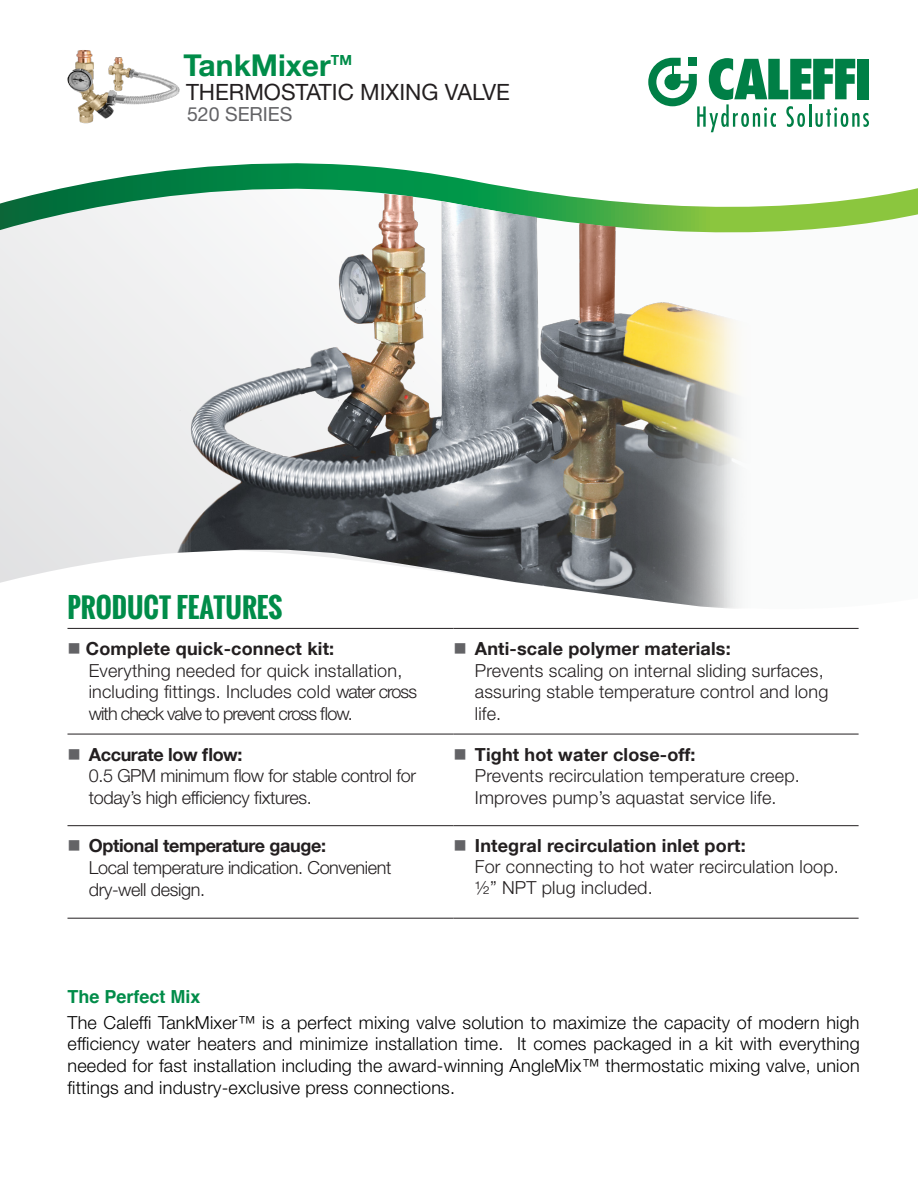
<style>
.page{position:relative;width:918px;height:1188px;background:#fff}
.page>*{position:absolute;margin:0;border:0;box-sizing:border-box;transform-origin:0 0}
._01_TITOLO_SCHEDA{font:700 30px "Helvetica Neue LT Com";color:#008c49}
._03_TITOLO{font:700 27px "Oswald";color:#008c49}
._01_TITOLO_SCHEDA-2{font:22.5px "Helvetica Neue LT Std";color:#231f20}
._01_TITOLO_SCHEDA-3{font:19.5px "Helvetica Neue LT Std";color:#636366}
._04_TESTO_TABELLA_SE{font:300 18px/21.6px "Helvetica Neue LT Std";letter-spacing:.01em;color:#231f20}
._8_10_text{font:300 18px/21.6px "Helvetica Neue LT Std";letter-spacing:.01em;color:#000;text-align:justify}
._04_TESTO_TABELLA_SE-2{font:300 18px/21.6px "Helvetica Neue LT Std";letter-spacing:-.02em;color:#231f20}
._8_10_text-2{font:700 18px "Helvetica";color:#008c49}
.s1{color:#636366}
.s2{font-family:"Helvetica Neue LT Com";font-weight:700}
</style>
<div class="page">
<div style="left:0;top:268px;width:24px;height:315px;background:#e7e7e8"></div>
<svg style="left:0;top:163px;width:918px;height:105px"></svg>
<img style="left:24px;top:189px;width:770px;height:419px">
<svg style="left:648px;top:58px;width:221px;height:74px"></svg>
<hr style="left:68px;top:628px;width:386px;height:1px;background:#231f20">
<hr style="left:68px;top:734px;width:386px;height:1px;background:#231f20">
<hr style="left:68px;top:825px;width:386px;height:1px;background:#231f20">
<hr style="left:68px;top:918px;width:386px;height:1px;background:#231f20">
<hr style="left:454px;top:628px;width:405px;height:1px;background:#231f20">
<hr style="left:454px;top:734px;width:405px;height:1px;background:#231f20">
<hr style="left:454px;top:825px;width:405px;height:1px;background:#231f20">
<hr style="left:454px;top:918px;width:405px;height:1px;background:#231f20">
<img style="left:67px;top:50px;width:113px;height:74px">
<p class="_01_TITOLO_SCHEDA" style="left:184px;top:46px;width:170px">TankMixer<sup>TM</sup></p>
<p class="_01_TITOLO_SCHEDA-3" style="left:187px;top:103px;width:107px">520 SERIES</p>
<p class="_01_TITOLO_SCHEDA-2" style="left:186px;top:78px;width:325px">THERMOSTATIC MIXING VALVE</p>
<p class="_03_TITOLO" style="left:68px;top:587px;width:216px">PRODUCT FEATURES</p>
<p class="_04_TESTO_TABELLA_SE" style="left:89px;top:637px;width:330px;text-indent:-21px"><span class="s1">■</span> <span class="s2">Complete quick-connect kit:<br></span>Everything needed for quick installation, including fittings. Includes cold water cross with check valve to prevent cross flow.</p>
<p class="_04_TESTO_TABELLA_SE" style="left:475px;top:637px;width:355px;text-indent:-21px"><span class="s1">■</span> <span class="s2">Anti-scale polymer materials:<br></span>Prevents scaling on internal sliding surfaces, assuring stable temperature control and long life.</p>
<p class="_04_TESTO_TABELLA_SE-2" style="left:89px;top:743px;width:329px;text-indent:-21px"><span class="s1">■</span> <span class="s2">Accurate low flow:<br></span>0.5 GPM minimum flow for stable control for today’s high efficiency fixtures.</p>
<p class="_04_TESTO_TABELLA_SE" style="left:475px;top:743px;width:327px;text-indent:-21px"><span class="s1">■</span> <span class="s2">Tight hot water close-off:<br></span>Prevents recirculation temperature creep.<br>Improves pump’s aquastat service life.</p>
<p class="_04_TESTO_TABELLA_SE-2" style="left:89px;top:835px;width:304px;text-indent:-21px"><span class="s1">■</span> <span class="s2">Optional temperature gauge:<br></span>Local temperature indication. Convenient dry-well design.</p>
<p class="_04_TESTO_TABELLA_SE" style="left:475px;top:835px;width:366px;line-height:21px;text-indent:-21px"><span class="s1">■</span> <span class="s2">Integral recirculation inlet port:<br></span>For connecting to hot water recirculation loop. ½” NPT plug included.</p>
<p class="_8_10_text-2" style="left:68px;top:982px;width:135px">The Perfect Mix</p>
<p class="_8_10_text" style="left:68px;top:1011px;width:794px">The Caleffi TankMixer™ is a perfect mixing valve solution to maximize the capacity of modern high efficiency water heaters and minimize installation time. It comes packaged in a kit with everything needed for fast installation including the award-winning AngleMix™ thermostatic mixing valve, union fittings and industry-exclusive press connections.</p>
</div>
